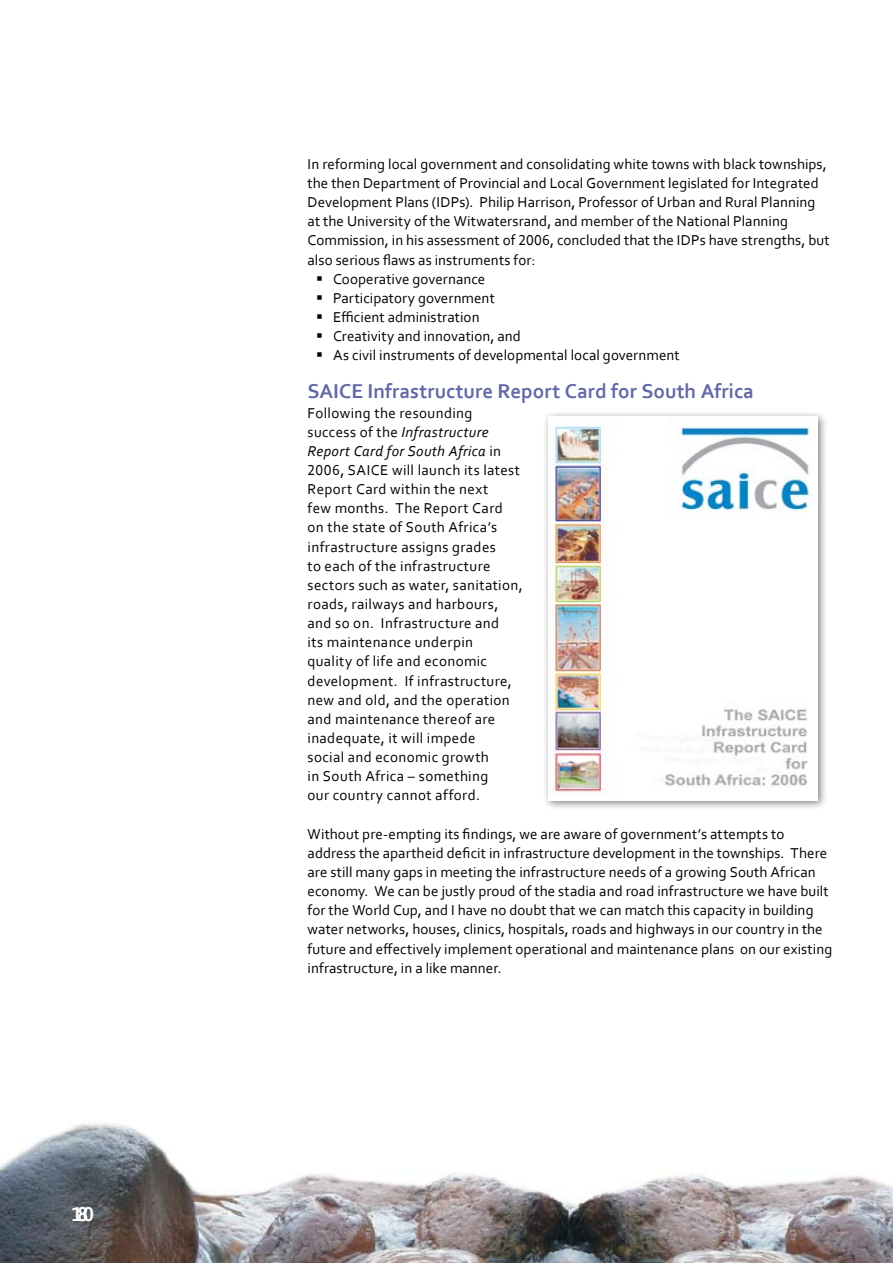
<style>
.page{position:relative;width:893px;height:1263px;background:#fff}
.page>*{position:absolute;margin:0;border:0;box-sizing:border-box;transform-origin:0 0}
.t1{font:700 21px "Corbel";color:#6369a6}
.t2{font:700 21px "Corbel";color:#fff}
.t3{font:15px/19.2px "Corbel";letter-spacing:.005em;color:#000}
.t4{font:15px/19.2px "Corbel";letter-spacing:.025em;color:#000}
.s1{font-style:italic}
</style>
<div class="page">
<img style="left:0;top:1123px;width:893px;height:140px">
<div style="left:542px;top:410px;width:331px;height:432px;background:#000;opacity:.5"></div>
<img style="left:548px;top:416px;width:269px;height:384px">
<h1 class="t2" style="left:72px;top:1201px;width:24px">10</h1>
<h1 class="t2" style="left:77px;top:1201px;width:13px">8</h1>
<p class="t3" style="left:308px;top:154px;width:521px">In reforming local government and consolidating white towns with black townships,</p>
<p class="t3" style="left:308px;top:173px;width:513px">the then Department of Provincial and Local Government legislated for Integrated</p>
<p class="t3" style="left:308px;top:192px;width:509px">Development Plans (IDPs). Philip Harrison, Professor of Urban and Rural Planning</p>
<p class="t3" style="left:308px;top:211px;width:482px">at the University of the Witwatersrand, and member of the National Planning</p>
<p class="t3" style="left:308px;top:230px;width:524px">Commission, in his assessment of 2006, concluded that the IDPs have strengths, but</p>
<p class="t3" style="left:308px;top:250px;width:229px">also serious flaws as instruments for:</p>
<p class="t3" style="left:333px;top:269px;width:154px">Cooperative governance</p>
<p class="t3" style="left:333px;top:288px;width:163px">Participatory government</p>
<p class="t3" style="left:333px;top:307px;width:148px">Efficient administration</p>
<p class="t3" style="left:333px;top:326px;width:189px">Creativity and innovation, and</p>
<p class="t3" style="left:333px;top:345px;width:348px">As civil instruments of developmental local government</p>
<h1 class="t1" style="left:308px;top:378px;width:448px">SAICE Infrastructure Report Card for South Africa</h1>
<p class="t4" style="left:308px;top:403px;width:217px">Following the resounding success of the <span class="s1">Infrastructure<br>Report Card for South Africa</span> in<br>2006, SAICE will launch its latest<br>Report Card within the next<br>few months. The Report Card on the state of South Africa’s infrastructure assigns grades<br>to each of the infrastructure sectors such as water, sanitation, roads, railways and harbours, and so on. Infrastructure and<br>its maintenance underpin<br>quality of life and economic development. If infrastructure, new and old, and the operation and maintenance thereof are inadequate, it will impede<br>social and economic growth<br>in South Africa – something<br>our country cannot afford.</p>
<p class="t3" style="left:308px;top:824px;width:526px">Without pre-empting its findings, we are aware of government’s attempts to address the apartheid deficit in infrastructure development in the townships. There are still many gaps in meeting the infrastructure needs of a growing South African economy. We can be justly proud of the stadia and road infrastructure we have built for the World Cup, and I have no doubt that we can match this capacity in building water networks, houses, clinics, hospitals, roads and highways in our country in the future and effectively implement operational and maintenance plans on our existing infrastructure, in a like manner.</p>
</div>
